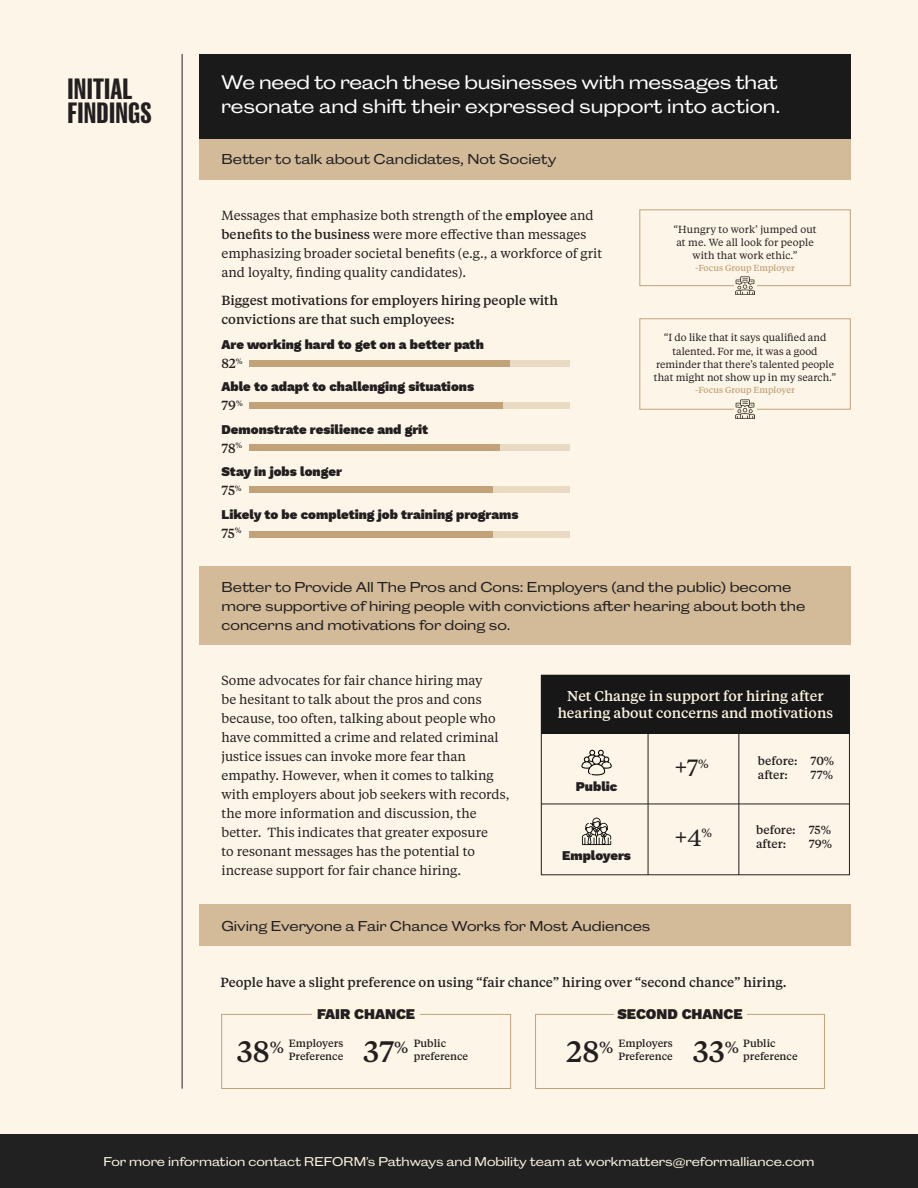
<style>
.page{position:relative;width:918px;height:1188px;background:#fdf4e2}
.page>*{position:absolute;margin:0;border:0;box-sizing:border-box;transform-origin:0 0}
.t1{font:500 29.55px "Tiempos Text";color:#231f20}
.t2{font:700 27px/24px "Caslon Doric Condensed";letter-spacing:.01em;color:#231f20}
.t3{font:23.4px "Tiempos Text";color:#231f20}
.t4{font:18px/24px "Caslon Doric Wide Regular No 2";letter-spacing:-.015em;color:#fff}
.t5{font:14.7px "Work Sans";color:#231f20}
.t6{font:500 14.1px/17px "Tiempos Text";color:#fdf4e2;text-align:center}
.t7{font:13.2px/19px "Tiempos Text";color:#231f20}
.t8{font:13.2px/19px "Caslon Doric Wide Regular No 2";color:#231f20}
.t9{font:13.2px/19px "Work Sans";color:#231f20}
.t10{font:500 13.2px/19px "Tiempos Text";color:#231f20}
.t11{font:11.7px "Caslon Doric Wide Regular No 2";color:#fdf4e2}
.t12{font:500 11.7px/14.1px "Tiempos Text";color:#231f20}
.t13{font:500 10.5px/13px "Tiempos Text";color:#231f20}
.t14{font:10.2px/13.2px "Tiempos Text";color:#231f20;text-align:center}
.t15{font:500 8.7px "Tiempos Text";color:#c1a279}
.s1{font-weight:500}
.s2{font-family:"Tiempos Text";font-weight:500}
.s3{color:#fbf5e3}
</style>
<div class="page">
<div style="left:0;top:1134px;width:918px;height:54px;background:#212121"></div>
<div style="left:535px;top:1014px;width:290px;height:75px;border:1px solid #c1a279"></div>
<div style="left:221px;top:1014px;width:290px;height:75px;border:1px solid #c1a279"></div>
<div style="left:313px;top:1006px;width:107px;height:15px;background:#fdf4e2"></div>
<div style="left:614px;top:1006px;width:132px;height:15px;background:#fdf4e2"></div>
<div style="left:249px;top:360px;width:321px;height:7px;background:#e9dac3"></div>
<div style="left:249px;top:402px;width:321px;height:7px;background:#e9dac3"></div>
<div style="left:249px;top:444px;width:321px;height:7px;background:#e9dac3"></div>
<div style="left:249px;top:486px;width:321px;height:7px;background:#e9dac3"></div>
<div style="left:249px;top:531px;width:321px;height:7px;background:#e9dac3"></div>
<div style="left:640px;top:210px;width:210px;height:76px;border:1px solid #c1a279"></div>
<div style="left:199px;top:139px;width:651px;height:40px;background:#d3bb9a"></div>
<div style="left:199px;top:905px;width:651px;height:41px;background:#d3bb9a"></div>
<div style="left:199px;top:566px;width:651px;height:79px;background:#d3bb9a"></div>
<div style="left:199px;top:54px;width:651px;height:85px;background:#1a1a1a"></div>
<hr style="left:648px;top:734px;width:1px;height:141px;background:#231f20">
<hr style="left:739px;top:734px;width:1px;height:141px;background:#231f20">
<hr style="left:541px;top:804px;width:309px;height:1px;background:#231f20">
<div style="left:541px;top:675px;width:309px;height:200px;border:1px solid #231f20"></div>
<div style="left:541px;top:675px;width:308px;height:58px;background:#171717"></div>
<hr style="left:182px;top:54px;width:1px;height:1035px;background:#231f20">
<svg style="left:734px;top:279px;width:22px;height:16px"></svg>
<img style="left:736px;top:276px;width:19px;height:19px">
<img style="left:736px;top:400px;width:19px;height:19px">
<div style="left:249px;top:361px;width:261px;height:6px;background:#c1a279"></div>
<div style="left:249px;top:402px;width:254px;height:7px;background:#c1a279"></div>
<div style="left:249px;top:444px;width:251px;height:7px;background:#c1a279"></div>
<div style="left:249px;top:531px;width:244px;height:7px;background:#c1a279"></div>
<div style="left:249px;top:486px;width:244px;height:7px;background:#c1a279"></div>
<svg style="left:581px;top:750px;width:31px;height:26px"></svg>
<svg style="left:582px;top:818px;width:29px;height:27px"></svg>
<p class="t2" style="left:68px;top:76px;width:85px">INITIAL<br>FINDINGS</p>
<p class="t4" style="left:221px;top:69px;width:561px">We need to reach these businesses with messages that resonate and shift their expressed support into action.</p>
<p class="t8" style="left:221px;top:149px;width:336px">Better to talk about Candidates, Not Society</p>
<p class="t7" style="left:221px;top:205px;width:382px">Messages that emphasize both strength of the <span class="s1">employee</span> and <span class="s1">benefits to the business</span> were more effective than messages emphasizing broader societal benefits (e.g., a workforce of grit and loyalty, finding quality candidates).</p>
<p class="t10" style="left:221px;top:290px;width:338px">Biggest motivations for employers hiring people with convictions are that such employees:</p>
<p class="t9" style="left:221px;top:334px;width:264px">Are working hard to get on a better path<br><span class="s2">82</span><sup>%</sup></p>
<p class="t9" style="left:221px;top:377px;width:254px">Able to adapt to challenging situations<br><span class="s2">79</span><sup>%</sup></p>
<p class="t9" style="left:221px;top:419px;width:208px">Demonstrate resilience and grit<br><span class="s2">78</span><sup>%</sup></p>
<p class="t9" style="left:221px;top:462px;width:122px">Stay in jobs longer<br><span class="s2">75</span><sup>%</sup></p>
<p class="t9" style="left:221px;top:504px;width:299px">Likely to be completing job training programs<br><span class="s2">75</span><sup>%</sup></p>
<p class="t14" style="left:673px;top:222px;width:145px">“Hungry to work’ jumped out at me. We all look for people with that work ethic.”</p>
<p class="t15" style="left:695px;top:262px;width:101px">-Focus Group Employer</p>
<p class="t14" style="left:654px;top:331px;width:184px">“I do like that it says qualified and talented. For me, it was a good reminder that there’s talented people that might not show up in my search.”</p>
<p class="t15" style="left:695px;top:384px;width:101px">-Focus Group Employer</p>
<p class="t8" style="left:221px;top:576px;width:585px">Better to Provide All The Pros and Cons: Employers (and the public) become more supportive of hiring people with convictions after hearing about both the concerns and motivations for doing so.</p>
<p class="t7" style="left:221px;top:670px;width:289px">Some advocates for fair chance hiring may<br>be hesitant to talk about the pros and cons because, too often, talking about people who have committed a crime and related criminal justice issues can invoke more fear than empathy. However, when it comes to talking with employers about job seekers with records, the more information and discussion, the better. This indicates that greater exposure<br>to resonant messages has the potential to increase support for fair chance hiring.</p>
<p class="t6" style="left:558px;top:687px;width:277px">Net Change in support for hiring after hearing about concerns and motivations</p>
<p class="t9" style="left:576px;top:777px;width:43px">Public</p>
<p class="t9" style="left:562px;top:846px;width:70px">Employers</p>
<p class="t3" style="left:674px;top:752px;width:36px">+7<sup>%</sup></p>
<p class="t3" style="left:674px;top:822px;width:39px">+4<sup>%</sup></p>
<p class="t12" style="left:758px;top:753px;width:78px">before: 70% after:</p>
<p class="t12" style="left:811px;top:767px;width:24px">77%</p>
<p class="t12" style="left:756px;top:823px;width:76px">before: 75% after:</p>
<p class="t12" style="left:809px;top:837px;width:25px">79%</p>
<p class="t8" style="left:221px;top:916px;width:431px">Giving Everyone a Fair Chance Works for Most Audiences</p>
<p class="t10" style="left:220px;top:972px;width:568px">People have a slight preference on using “fair chance” hiring over “second chance” hiring.</p>
<p class="t5" style="left:317px;top:1003px;width:100px">FAIR CHANCE</p>
<p class="t5" style="left:617px;top:1003px;width:127px">SECOND CHANCE</p>
<p class="t13" style="left:289px;top:1036px;width:56px">Employers<br>Preference</p>
<p class="t13" style="left:618px;top:1036px;width:56px">Employers<br>Preference</p>
<p class="t13" style="left:414px;top:1036px;width:56px">Public preference</p>
<p class="t13" style="left:743px;top:1036px;width:34px">Public</p>
<p class="t1" style="left:237px;top:1031px;width:49px">38<sup>%</sup></p>
<p class="t1" style="left:363px;top:1031px;width:47px">37<sup>%</sup></p>
<p class="t1" style="left:566px;top:1031px;width:48px">28<sup>%</sup></p>
<p class="t1" style="left:693px;top:1031px;width:48px">33<sup>%</sup></p>
<p class="t13" style="left:743px;top:1049px;width:56px">preference</p>
<p class="t11" style="left:103px;top:1152px;width:713px">For more information contact REFORM’s Pathways and Mobility team at <span class="s3">workmatters@reformalliance.com</span></p>
</div>
